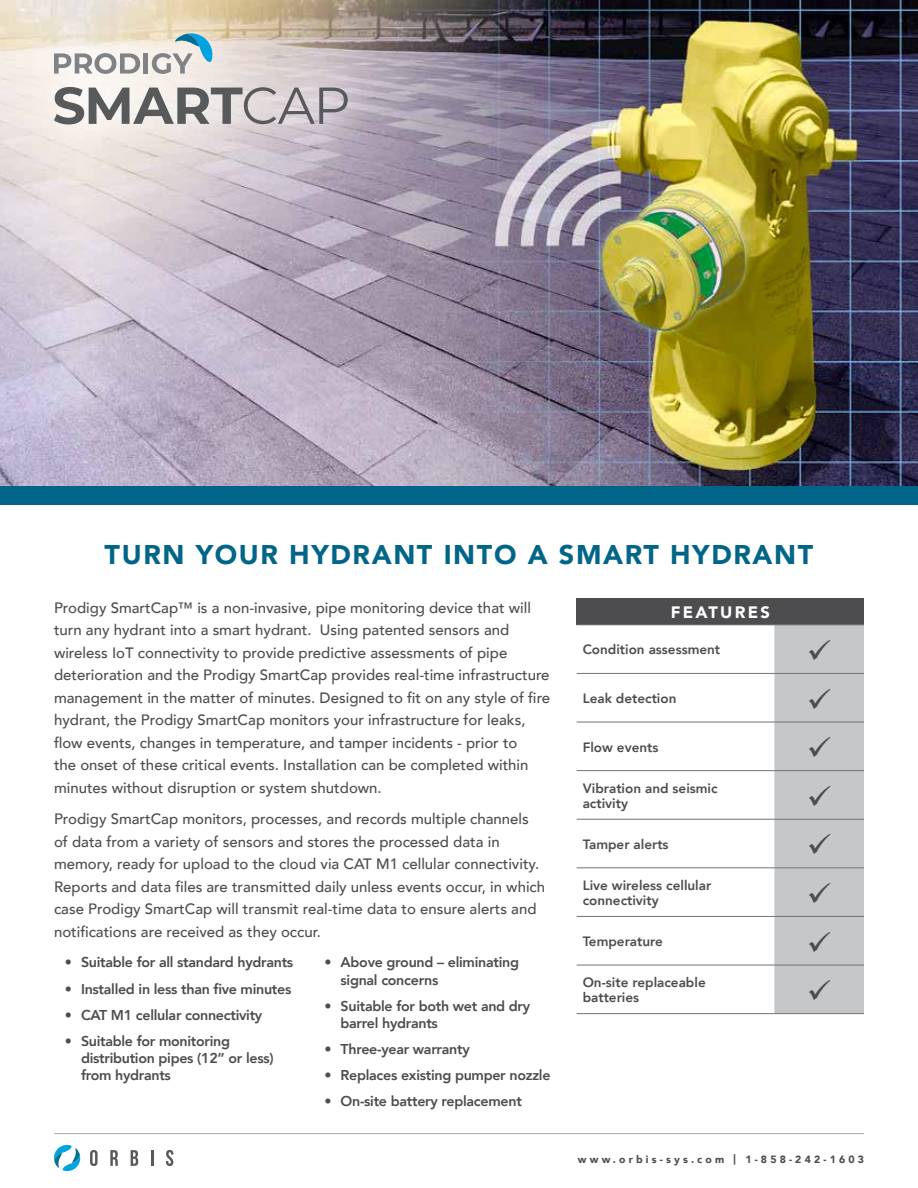
<style>
.page{position:relative;width:918px;height:1188px;background:#fff}
.page>*{position:absolute;margin:0;border:0;box-sizing:border-box;transform-origin:0 0}
.t1{font:900 27px "Avenir";letter-spacing:.06em;color:#006588}
.t2{font:900 16.5px "Avenir";letter-spacing:.14em;color:#fff}
.t3{font:500 15px/22.5px "Avenir";color:#4d4d4f}
.t4{font:800 14.25px/17.1px "Avenir";letter-spacing:-.02em;color:#4d4d4f}
.t5{font:800 13.5px/15px "Avenir";color:#4d4d4f}
.t6{font:900 10.5px "Avenir";letter-spacing:.3em;color:#4d4d4f}
</style>
<div class="page">
<hr style="left:54px;top:1133px;width:810px;height:1px;background:#a7a9ac">
<img style="left:0;top:0;width:918px;height:486px">
<div style="left:0;top:486px;width:918px;height:19px;background:#006588"></div>
<svg style="left:90px;top:1150px;width:8px;height:16px"></svg>
<svg style="left:110px;top:1150px;width:8px;height:16px"></svg>
<svg style="left:131px;top:1150px;width:7px;height:16px"></svg>
<svg style="left:151px;top:1150px;width:2px;height:16px"></svg>
<svg style="left:166px;top:1150px;width:7px;height:16px"></svg>
<svg style="left:54px;top:1145px;width:27px;height:26px"></svg>
<svg style="left:17px;top:0;width:367px;height:161px;background:#d9cec7"></svg>
<svg style="left:54px;top:87px;width:294px;height:37px;background:#aeaaab"></svg>
<svg style="left:54px;top:53px;width:86px;height:21px"></svg>
<hr style="left:144px;top:53px;width:4px;height:21px;background:#808285">
<svg style="left:152px;top:33px;width:61px;height:41px;background:#bccdcf"></svg>
<div style="left:577px;top:598px;width:287px;height:27px;background:#4d4d4f"></div>
<hr style="left:577px;top:624px;width:197px;height:1px;background:#717275">
<hr style="left:774px;top:624px;width:90px;height:1px;background:#717275">
<hr style="left:577px;top:673px;width:197px;height:1px;background:#717275">
<hr style="left:577px;top:722px;width:197px;height:1px;background:#717275">
<hr style="left:577px;top:770px;width:197px;height:1px;background:#717275">
<hr style="left:577px;top:819px;width:197px;height:1px;background:#717275">
<hr style="left:577px;top:867px;width:197px;height:1px;background:#717275">
<hr style="left:577px;top:916px;width:197px;height:1px;background:#717275">
<hr style="left:577px;top:965px;width:197px;height:1px;background:#717275">
<hr style="left:577px;top:1013px;width:197px;height:1px;background:#717275">
<div style="left:774px;top:625px;width:90px;height:389px;background:#c5c7c9"></div>
<h1 class="t1" style="left:105px;top:531px;width:710px">TURN YOUR HYDRANT INTO A SMART HYDRANT</h1>
<p class="t3" style="left:54px;top:596px;width:498px">Prodigy SmartCap™ is a non-invasive, pipe monitoring device that will turn any hydrant into a smart hydrant. Using patented sensors and wireless IoT connectivity to provide predictive assessments of pipe deterioration and the Prodigy SmartCap provides real-time infrastructure management in the matter of minutes. Designed to fit on any style of fire hydrant, the Prodigy SmartCap monitors your infrastructure for leaks, flow events, changes in temperature, and tamper incidents - prior to<br>the onset of these critical events. Installation can be completed within minutes without disruption or system shutdown.</p>
<p class="t3" style="left:54px;top:807px;width:493px">Prodigy SmartCap monitors, processes, and records multiple channels of data from a variety of sensors and stores the processed data in memory, ready for upload to the cloud via CAT M1 cellular connectivity.<br>Reports and data files are transmitted daily unless events occur, in which case Prodigy SmartCap will transmit real-time data to ensure alerts and notifications are received as they occur.</p>
<p class="t4" style="left:65px;top:954px;width:230px">• Suitable for all standard hydrants</p>
<p class="t4" style="left:65px;top:980px;width:228px">• Installed in less than five minutes</p>
<p class="t4" style="left:65px;top:1006px;width:199px">• CAT M1 cellular connectivity</p>
<p class="t4" style="left:81px;top:1032px;width:194px;text-indent:-16px">• Suitable for monitoring distribution pipes (12” or less) from hydrants</p>
<p class="t2" style="left:671px;top:598px;width:101px">FEATURES</p>
<p class="t5" style="left:583px;top:642px;width:139px">Condition assessment</p>
<p class="t5" style="left:583px;top:691px;width:95px">Leak detection</p>
<p class="t5" style="left:583px;top:739px;width:77px">Flow events</p>
<p class="t5" style="left:583px;top:781px;width:136px">Vibration and seismic activity</p>
<p class="t5" style="left:583px;top:837px;width:87px">Tamper alerts</p>
<p class="t5" style="left:583px;top:878px;width:130px">Live wireless cellular connectivity</p>
<p class="t5" style="left:583px;top:934px;width:82px">Temperature</p>
<p class="t5" style="left:583px;top:975px;width:125px">On-site replaceable batteries</p>
<p class="t4" style="left:341px;top:954px;width:180px;text-indent:-16px">• Above ground – eliminating signal concerns</p>
<p class="t4" style="left:341px;top:997px;width:191px;text-indent:-16px">• Suitable for both wet and dry barrel hydrants</p>
<p class="t4" style="left:324px;top:1040px;width:147px">• Three-year warranty</p>
<p class="t4" style="left:324px;top:1066px;width:228px">• Replaces existing pumper nozzle</p>
<p class="t4" style="left:324px;top:1093px;width:199px">• On-site battery replacement</p>
<p class="t6" style="left:578px;top:1151px;width:288px">www.orbis-sys.com | 1-858-242-1603</p>
</div>
